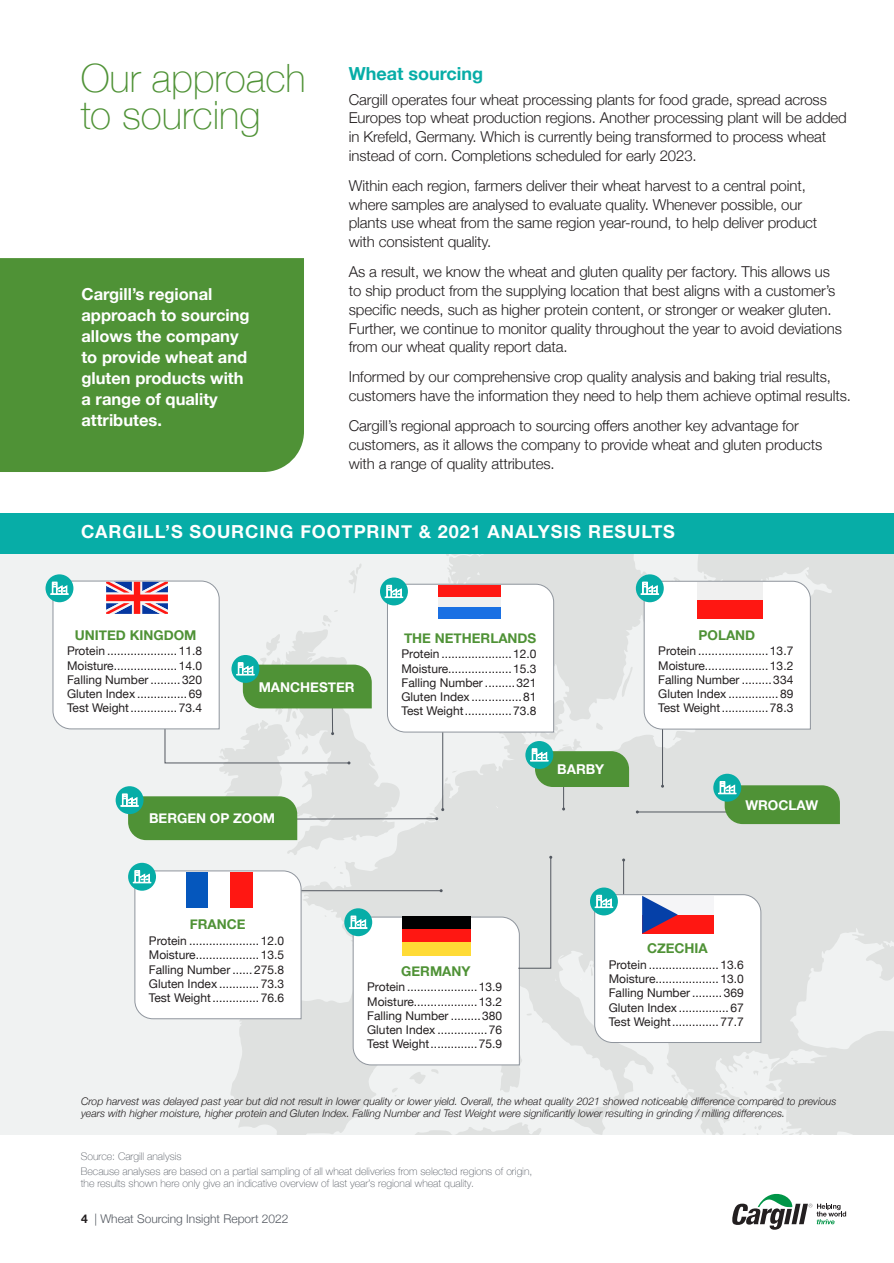
<style>
.page{position:relative;width:894px;height:1263px;background:#fff}
.page>*{position:absolute;margin:0;border:0;box-sizing:border-box;transform-origin:0 0}
.head{font:100 39px/37.5px "Helvetica Neue";color:#4f9236}
.head-2{font:700 18px "Helvetica Neue";letter-spacing:.05em;color:#fff}
.body{font:700 18px "Helvetica Neue";color:#07ada7}
.body-2{font:700 16.5px/21px "Helvetica Neue";color:#fff}
.body-3{font:300 15px/18.8px "Helvetica Neue";letter-spacing:-.01em;color:#231f20}
.body-4{font:700 13.5px "Helvetica Neue";color:#4f9236}
.subhd{font:700 13.5px "Helvetica Neue";color:#fff}
.body-5{font:12px "Helvetica Neue";color:#231f20}
.t1{font:300 12px "Helvetica Neue";color:#535860}
.head-3{font:italic 300 10.5px/12px "Helvetica Neue";color:#231f20}
.head-4{font:100 10.5px/12px "Helvetica Neue";color:#535860}
.s1{font-weight:700;color:#231f20}
</style>
<div class="page">
<svg style="left:2px;top:554px;width:891px;height:580px;fill:#eceeed"></svg>
<div style="left:0;top:513px;width:893px;height:41px;background:#07ada7"></div>
<svg style="left:732px;top:1193px;width:113px;height:36px"></svg>
<div style="left:0;top:258px;width:304px;height:214px;background:#4f9236"></div>
<hr style="left:267px;top:818px;width:169px;height:1px;background:#535860">
<hr style="left:226px;top:890px;width:215px;height:1px;background:#535860">
<hr style="left:637px;top:811px;width:95px;height:1px;background:#535860">
<hr style="left:623px;top:860px;width:1px;height:112px;background:#535860">
<hr style="left:662px;top:729px;width:1px;height:57px;background:#535860">
<div style="left:128px;top:862px;width:28px;height:28px;background:#07ada7;border-radius:50%"></div>
<svg style="left:133px;top:870px;width:169px;height:149px"></svg>
<div style="left:45px;top:574px;width:28px;height:28px;background:#07ada7;border-radius:50%"></div>
<div style="left:344px;top:908px;width:28px;height:28px;background:#07ada7;border-radius:50%"></div>
<svg style="left:349px;top:855px;width:207px;height:210px"></svg>
<svg style="left:589px;top:887px;width:28px;height:28px"></svg>
<svg style="left:593px;top:894px;width:168px;height:149px"></svg>
<svg style="left:635px;top:574px;width:28px;height:28px"></svg>
<svg style="left:640px;top:580px;width:170px;height:150px"></svg>
<hr style="left:563px;top:752px;width:1px;height:57px;background:#535860">
<div style="left:525px;top:741px;width:28px;height:28px;background:#07ada7;border-radius:50%"></div>
<svg style="left:530px;top:748px;width:98px;height:39px;background:#61a25b"></svg>
<svg style="left:713px;top:773px;width:28px;height:28px"></svg>
<svg style="left:717px;top:781px;width:122px;height:43px;background:#62a159"></svg>
<div style="left:116px;top:786px;width:27px;height:28px;background:#07ada7;border-radius:50%"></div>
<svg style="left:120px;top:793px;width:177px;height:47px;background:#5f9e50"></svg>
<svg style="left:50px;top:580px;width:321px;height:184px"></svg>
<div style="left:380px;top:577px;width:28px;height:28px;background:#07ada7;border-radius:50%"></div>
<svg style="left:384px;top:583px;width:170px;height:150px"></svg>
<hr style="left:442px;top:732px;width:1px;height:77px;background:#535860">
<div style="left:438px;top:596px;width:62px;height:11px;background:#f0f0f0"></div>
<div style="left:438px;top:607px;width:62px;height:11px;background:#1a70e3"></div>
<div style="left:438px;top:585px;width:62px;height:11px;background:#ff1712"></div>
<p class="head" style="left:81px;top:57px;width:226px">Our approach to sourcing</p>
<p class="body" style="left:348px;top:59px;width:136px">Wheat sourcing</p>
<p class="body-3" style="left:348px;top:89px;width:499px">Cargill operates four wheat processing plants for food grade, spread across Europes top wheat production regions. Another processing plant will be added in Krefeld, Germany. Which is currently being transformed to process wheat instead of corn. Completions scheduled for early 2023.</p>
<p class="body-3" style="left:348px;top:175px;width:470px">Within each region, farmers deliver their wheat harvest to a central point, where samples are analysed to evaluate quality. Whenever possible, our plants use wheat from the same region year-round, to help deliver product with consistent quality.</p>
<p class="body-3" style="left:348px;top:261px;width:494px">As a result, we know the wheat and gluten quality per factory. This allows us to ship product from the supplying location that best aligns with a customer’s specific needs, such as higher protein content, or stronger or weaker gluten.<br>Further, we continue to monitor quality throughout the year to avoid deviations from our wheat quality report data.</p>
<p class="body-3" style="left:348px;top:366px;width:503px">Informed by our comprehensive crop quality analysis and baking trial results, customers have the information they need to help them achieve optimal results.</p>
<p class="body-3" style="left:348px;top:415px;width:474px">Cargill’s regional approach to sourcing offers another key advantage for customers, as it allows the company to provide wheat and gluten products with a range of quality attributes.</p>
<p class="body-2" style="left:81px;top:284px;width:170px">Cargill’s regional approach to sourcing allows the company to provide wheat and gluten products with a range of quality attributes.</p>
<p class="head-2" style="left:81px;top:518px;width:595px">CARGILL’S SOURCING FOOTPRINT &amp; 2021 ANALYSIS RESULTS</p>
<p class="body-4" style="left:75px;top:624px;width:123px">UNITED KINGDOM</p>
<p class="body-5" style="left:67px;top:642px;width:136px">Protein .....................11.8</p>
<p class="body-5" style="left:67px;top:656px;width:136px">Moisture...................14.0</p>
<p class="body-5" style="left:67px;top:671px;width:136px">Falling Number .........320</p>
<p class="body-5" style="left:67px;top:685px;width:136px">Gluten Index ...............69</p>
<p class="body-5" style="left:67px;top:699px;width:136px">Test Weight..............73.4</p>
<p class="subhd" style="left:259px;top:676px;width:97px">MANCHESTER</p>
<p class="subhd" style="left:149px;top:808px;width:128px">BERGEN OP ZOOM</p>
<p class="body-4" style="left:404px;top:627px;width:134px">THE NETHERLANDS</p>
<p class="body-5" style="left:401px;top:645px;width:136px">Protein .....................12.0</p>
<p class="body-5" style="left:401px;top:660px;width:136px">Moisture...................15.3</p>
<p class="body-5" style="left:401px;top:674px;width:136px">Falling Number .........321</p>
<p class="body-5" style="left:401px;top:688px;width:136px">Gluten Index ...............81</p>
<p class="body-5" style="left:401px;top:702px;width:136px">Test Weight..............73.8</p>
<p class="subhd" style="left:557px;top:758px;width:49px">BARBY</p>
<p class="body-4" style="left:698px;top:624px;width:58px">POLAND</p>
<p class="body-5" style="left:658px;top:642px;width:136px">Protein .....................13.7</p>
<p class="body-5" style="left:658px;top:656px;width:136px">Moisture...................13.2</p>
<p class="body-5" style="left:658px;top:671px;width:136px">Falling Number .........334</p>
<p class="body-5" style="left:658px;top:685px;width:136px">Gluten Index ...............89</p>
<p class="body-5" style="left:658px;top:699px;width:136px">Test Weight..............78.3</p>
<p class="subhd" style="left:745px;top:794px;width:74px">WROCLAW</p>
<p class="body-4" style="left:190px;top:914px;width:57px">FRANCE</p>
<p class="body-5" style="left:149px;top:932px;width:136px">Protein .....................12.0</p>
<p class="body-5" style="left:149px;top:946px;width:136px">Moisture...................13.5</p>
<p class="body-5" style="left:149px;top:960px;width:136px">Falling Number ......275.8</p>
<p class="body-5" style="left:149px;top:975px;width:136px">Gluten Index ............73.3</p>
<p class="body-5" style="left:149px;top:989px;width:136px">Test Weight..............76.6</p>
<p class="body-4" style="left:401px;top:960px;width:71px">GERMANY</p>
<p class="body-5" style="left:367px;top:978px;width:136px">Protein .....................13.9</p>
<p class="body-5" style="left:367px;top:992px;width:136px">Moisture...................13.2</p>
<p class="body-5" style="left:367px;top:1007px;width:136px">Falling Number .........380</p>
<p class="body-5" style="left:367px;top:1021px;width:136px">Gluten Index ...............76</p>
<p class="body-5" style="left:367px;top:1035px;width:136px">Test Weight..............75.9</p>
<p class="body-4" style="left:646px;top:937px;width:62px">CZECHIA</p>
<p class="body-5" style="left:608px;top:956px;width:136px">Protein .....................13.6</p>
<p class="body-5" style="left:608px;top:970px;width:136px">Moisture...................13.0</p>
<p class="body-5" style="left:608px;top:984px;width:136px">Falling Number .........369</p>
<p class="body-5" style="left:608px;top:998px;width:136px">Gluten Index ...............67</p>
<p class="body-5" style="left:608px;top:1013px;width:136px">Test Weight..............77.7</p>
<p class="head-3" style="left:81px;top:1094px;width:756px">Crop harvest was delayed past year but did not result in lower quality or lower yield. Overall, the wheat quality 2021 showed noticeable difference compared to previous years with higher moisture, higher protein and Gluten Index. Falling Number and Test Weight were significantly lower resulting in grinding / milling differences.</p>
<p class="head-4" style="left:81px;top:1150px;width:102px">Source: Cargill analysis</p>
<p class="head-4" style="left:81px;top:1165px;width:453px">Because analyses are based on a partial sampling of all wheat deliveries from selected regions of origin, the results shown here only give an indicative overview of last year’s regional wheat quality.</p>
<p class="t1" style="left:81px;top:1209px;width:209px"><span class="s1">4</span> | Wheat Sourcing Insight Report 2022</p>
</div>
